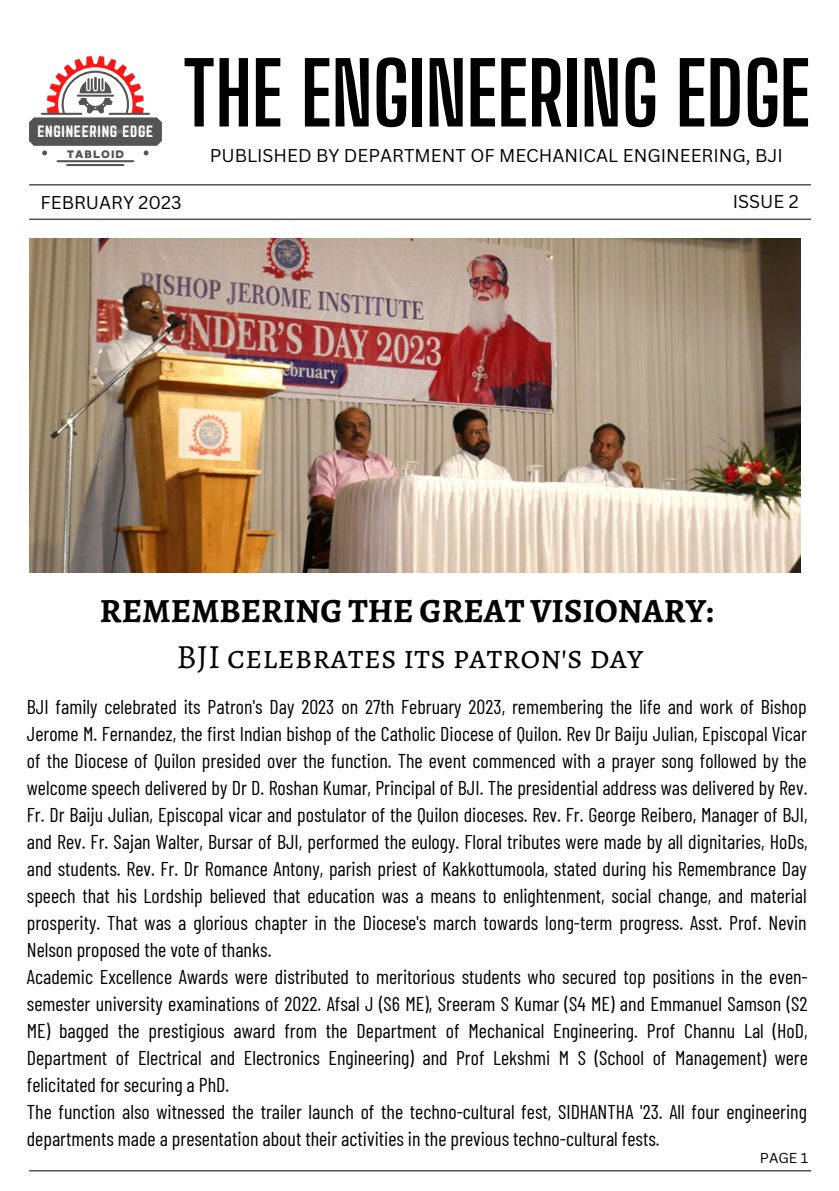
<style>
.page{position:relative;width:839px;height:1191px;background:#fff}
.page>*{position:absolute;margin:0;border:0;box-sizing:border-box;transform-origin:0 0}
.t1{font:700 85.6px "Big Shoulders Display";color:#000}
.t2{font:700 34px "Alegreya SC";color:#000}
.t3{font:34px "Alegreya SC";color:#000}
.t4{font:20px/27px "Barlow Condensed";color:#000}
.t5{font:18px "Canva Sans";color:#000}
.t6{font:14.2px "Norwester";letter-spacing:.05em;color:#fff}
.t7{font:14px "Canva Sans";color:#000}
.t8{font:800 12.8px "Boriboon";letter-spacing:.09em;color:#545454}
</style>
<div class="page">
<hr style="left:29px;top:184px;width:782px;height:2px;background:#545454">
<hr style="left:29px;top:219px;width:782px;height:1px;background:#545454">
<hr style="left:29px;top:1170px;width:782px;height:2px;background:#545454">
<hr style="left:57px;top:160px;width:76px;height:2px;background:#545454">
<hr style="left:67px;top:164px;width:56px;height:2px;background:#545454">
<svg style="left:29px;top:56px;width:133px;height:99px"></svg>
<hr style="left:42px;top:113px;width:39px;height:2px;background:#545454">
<hr style="left:110px;top:113px;width:39px;height:2px;background:#545454">
<img style="left:29px;top:238px;width:771px;height:335px">
<p class="t6" style="left:37px;top:123px;width:117px">ENGINEERING EDGE</p>
<p class="t8" style="left:67px;top:146px;width:59px">TABLOID</p>
<h1 class="t1" style="left:183px;top:42px;width:629px">THE ENGINEERING EDGE</h1>
<p class="t5" style="left:210px;top:143px;width:574px">PUBLISHED BY DEPARTMENT OF MECHANICAL ENGINEERING, BJI</p>
<p class="t5" style="left:41px;top:190px;width:142px">FEBRUARY 2023</p>
<p class="t5" style="left:732px;top:189px;width:67px">ISSUE 2</p>
<h2 class="t2" style="left:100px;top:587px;width:615px">REMEMBERING THE GREAT VISIONARY:</h2>
<h2 class="t3" style="left:177px;top:634px;width:468px">BJI celebrates its patron's day</h2>
<p class="t4" style="left:27px;top:692px;width:782px">BJI family celebrated its Patron's Day 2023 on 27th February 2023, remembering the life and work of Bishop Jerome M. Fernandez, the first Indian bishop of the Catholic Diocese of Quilon. Rev Dr Baiju Julian, Episcopal Vicar of the Diocese of Quilon presided over the function. The event commenced with a prayer song followed by the welcome speech delivered by Dr D. Roshan Kumar, Principal of BJI. The presidential address was delivered by Rev.<br>Fr. Dr Baiju Julian, Episcopal vicar and postulator of the Quilon dioceses. Rev. Fr. George Reibero, Manager of BJI, and Rev. Fr. Sajan Walter, Bursar of BJI, performed the eulogy. Floral tributes were made by all dignitaries, HoDs, and students. Rev. Fr. Dr Romance Antony, parish priest of Kakkottumoola, stated during his Remembrance Day speech that his Lordship believed that education was a means to enlightenment, social change, and material prosperity. That was a glorious chapter in the Diocese's march towards long-term progress. Asst. Prof. Nevin Nelson proposed the vote of thanks.<br>Academic Excellence Awards were distributed to meritorious students who secured top positions in the even&shy;semester university examinations of 2022. Afsal J (S6 ME), Sreeram S Kumar (S4 ME) and Emmanuel Samson (S2<br>ME) bagged the prestigious award from the Department of Mechanical Engineering. Prof Channu Lal (HoD, Department of Electrical and Electronics Engineering) and Prof Lekshmi M S (School of Management) were felicitated for securing a PhD.<br>The function also witnessed the trailer launch of the techno-cultural fest, SIDHANTHA '23. All four engineering departments made a presentation about their activities in the previous techno-cultural fests.</p>
<p class="t7" style="left:759px;top:1148px;width:50px">PAGE 1</p>
</div>
